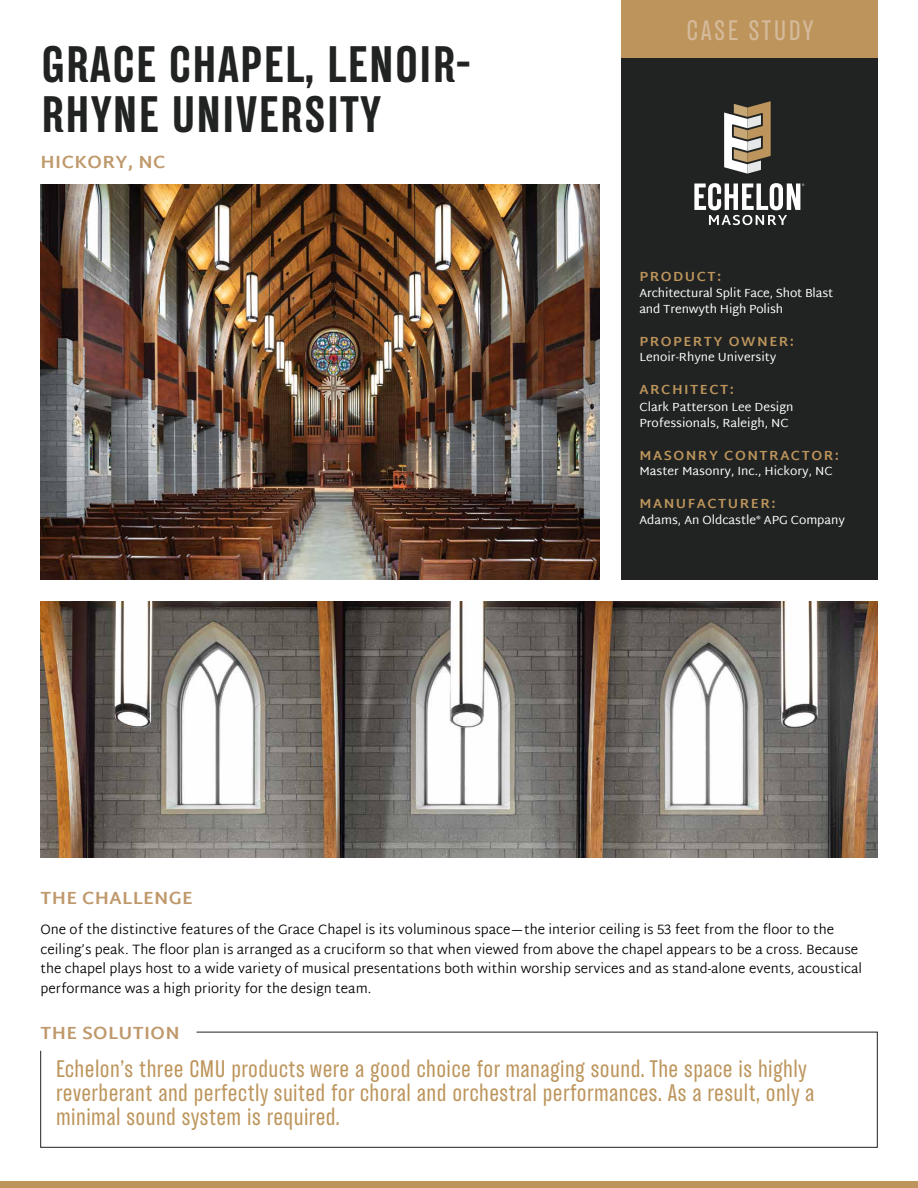
<style>
.page{position:relative;width:918px;height:1188px;background:#fff}
.page>*{position:absolute;margin:0;border:0;box-sizing:border-box;transform-origin:0 0}
.t1{font:700 46.5px/49.5px "TT Backwards Sans Trial";letter-spacing:.03em;color:#212322}
.t2{font:25.5px "TT Backwards Sans Trial";letter-spacing:.095em;color:#d5bb9c}
.t3{font:21.75px/24px "TT Backwards Sans Trial";letter-spacing:.02em;color:#bd955c}
.t4{font:700 18px "Martel Sans";letter-spacing:.02em;color:#bf986b}
.t5{font:300 13.5px/19.5px "Martel Sans";color:#000}
.t6{font:700 13.5px "Martel Sans";letter-spacing:.11em;color:#bd955c}
.t7{font:12px/15.8px "Martel Sans";color:#fff}
</style>
<div class="page">
<svg style="left:40px;top:1032px;width:838px;height:116px"></svg>
<div style="left:621px;top:55px;width:257px;height:524px;background:#212322"></div>
<img style="left:40px;top:185px;width:560px;height:394px">
<img style="left:40px;top:601px;width:838px;height:256px">
<svg style="left:724px;top:101px;width:47px;height:73px"></svg>
<svg style="left:694px;top:183px;width:110px;height:42px"></svg>
<div style="left:0;top:1182px;width:918px;height:6px;background:#bd955c"></div>
<div style="left:621px;top:0;width:257px;height:57px;background:#bd955c"></div>
<h1 class="t1" style="left:41px;top:41px;width:431px">GRACE CHAPEL, LENOIR-<br>RHYNE UNIVERSITY</h1>
<h3 class="t4" style="left:41px;top:151px;width:127px">HICKORY, NC</h3>
<h2 class="t2" style="left:687px;top:14px;width:128px">CASE STUDY</h2>
<p class="t6" style="left:639px;top:269px;width:83px">PRODUCT:</p>
<p class="t7" style="left:639px;top:285px;width:195px">Architectural Split Face, Shot Blast and Trenwyth High Polish</p>
<p class="t6" style="left:639px;top:333px;width:156px">PROPERTY OWNER:</p>
<p class="t7" style="left:639px;top:349px;width:139px">Lenoir-Rhyne University</p>
<p class="t6" style="left:639px;top:382px;width:96px">ARCHITECT:</p>
<p class="t7" style="left:639px;top:399px;width:156px">Clark Patterson Lee Design<br>Professionals, Raleigh, NC</p>
<p class="t6" style="left:639px;top:447px;width:201px">MASONRY CONTRACTOR:</p>
<p class="t7" style="left:639px;top:463px;width:195px">Master Masonry, Inc., Hickory, NC</p>
<p class="t6" style="left:639px;top:496px;width:138px">MANUFACTURER:</p>
<p class="t7" style="left:639px;top:512px;width:207px">Adams, An Oldcastle® APG Company</p>
<h3 class="t4" style="left:41px;top:887px;width:154px">THE CHALLENGE</h3>
<p class="t5" style="left:40px;top:921px;width:823px">One of the distinctive features of the Grace Chapel is its voluminous space—the interior ceiling is 53 feet from the floor to the ceiling’s peak. The floor plan is arranged as a cruciform so that when viewed from above the chapel appears to be a cross. Because the chapel plays host to a wide variety of musical presentations both within worship services and as stand-alone events, acoustical performance was a high priority for the design team.</p>
<h3 class="t4" style="left:41px;top:1022px;width:141px">THE SOLUTION</h3>
<h3 class="t3" style="left:56px;top:1057px;width:760px">Echelon’s three CMU products were a good choice for managing sound. The space is highly reverberant and perfectly suited for choral and orchestral performances. As a result, only a minimal sound system is required.</h3>
</div>
